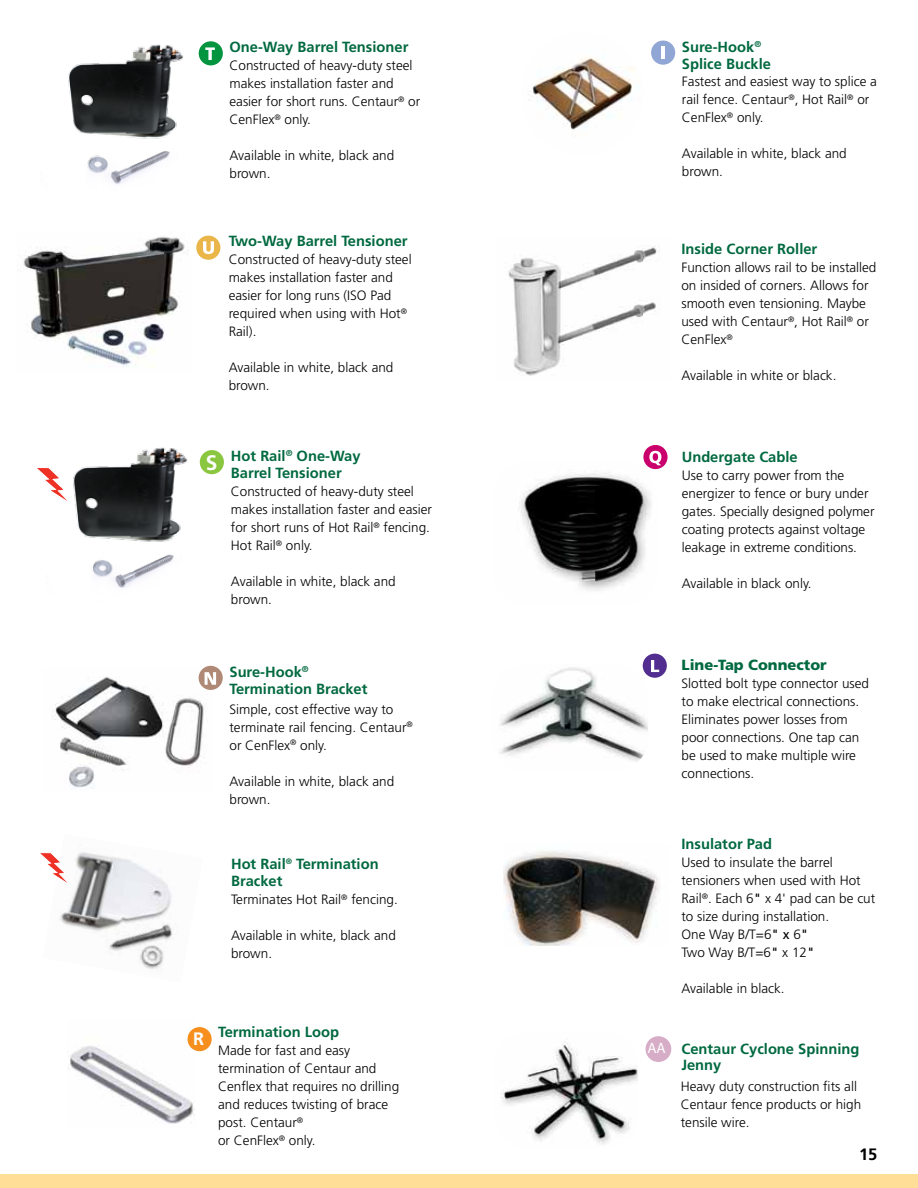
<style>
.page{position:relative;width:918px;height:1188px;background:#fff}
.page>*{position:absolute;margin:0;border:0;box-sizing:border-box;transform-origin:0 0}
.t1{font:700 21px "Frutiger";color:#fff}
.t2{font:700 18px "Frutiger";color:#fff}
.t3{font:700 16.5px "Frutiger";color:#000}
.t4{font:15px "Myriad Pro";color:#fff}
.t5{font:700 14.7px/17px "Frutiger";color:#006940}
.t6{font:900 14.7px "Frutiger";color:#006940}
.t7{font:300 13.5px/18px "Frutiger";color:#000}
.s1{font-weight:400}
</style>
<div class="page">
<div style="left:0;top:1174px;width:918px;height:14px;background:#ffdf97"></div>
<img style="left:52px;top:669px;width:156px;height:120px">
<div style="left:199px;top:666px;width:24px;height:24px;background:#af8976;border-radius:50%"></div>
<svg style="left:205px;top:672px;width:11px;height:13px"></svg>
<img style="left:521px;top:33px;width:122px;height:121px;border-radius:61px">
<div style="left:651px;top:41px;width:24px;height:24px;background:#90a7d6;border-radius:50%"></div>
<svg style="left:662px;top:46px;width:3px;height:13px"></svg>
<img style="left:68px;top:1028px;width:127px;height:96px">
<div style="left:188px;top:1027px;width:24px;height:24px;background:#f78f1e;border-radius:50%"></div>
<img style="left:508px;top:246px;width:151px;height:130px">
<div style="left:199px;top:41px;width:24px;height:24px;background:#02943f;border-radius:50%"></div>
<svg style="left:205px;top:47px;width:10px;height:13px"></svg>
<img style="left:68px;top:44px;width:115px;height:140px">
<div style="left:196px;top:236px;width:24px;height:24px;background:#eab649;border-radius:50%"></div>
<svg style="left:203px;top:241px;width:11px;height:13px"></svg>
<img style="left:17px;top:236px;width:171px;height:131px">
<div style="left:200px;top:450px;width:24px;height:24px;background:#8ac63f;border-radius:50%"></div>
<img style="left:73px;top:447px;width:114px;height:141px">
<svg style="left:37px;top:468px;width:30px;height:33px"></svg>
<img style="left:59px;top:852px;width:113px;height:117px">
<svg style="left:40px;top:852px;width:31px;height:34px"></svg>
<img style="left:501px;top:1039px;width:137px;height:105px">
<div style="left:646px;top:1036px;width:25px;height:26px;background:#d6acc6;border-radius:50%"></div>
<img style="left:503px;top:851px;width:156px;height:95px">
<img style="left:499px;top:665px;width:149px;height:97px">
<div style="left:643px;top:654px;width:24px;height:24px;background:#522e91;border-radius:50%"></div>
<svg style="left:651px;top:660px;width:8px;height:12px"></svg>
<img style="left:518px;top:464px;width:139px;height:127px">
<svg style="left:643px;top:445px;width:25px;height:24px"></svg>
<svg style="left:649px;top:451px;width:12px;height:14px"></svg>
<p class="t5" style="left:230px;top:39px;width:180px">One-Way Barrel Tensioner</p>
<p class="t7" style="left:230px;top:57px;width:192px">Constructed of heavy-duty steel makes installation faster and easier for short runs. Centaur<sup>®</sup> or<br>CenFlex<sup>®</sup> only.</p>
<p class="t7" style="left:230px;top:147px;width:166px">Available in white, black and brown.</p>
<p class="t5" style="left:229px;top:233px;width:180px">Two-Way Barrel Tensioner</p>
<p class="t7" style="left:229px;top:251px;width:185px">Constructed of heavy-duty steel makes installation faster and easier for long runs (ISO Pad required when using with Hot<sup>®<br></sup>Rail).</p>
<p class="t7" style="left:229px;top:359px;width:166px">Available in white, black and brown.</p>
<h1 class="t1" style="left:206px;top:450px;width:13px">S</h1>
<p class="t5" style="left:231px;top:447px;width:131px;line-height:17.7px">Hot Rail<sup>®</sup> One-Way<br>Barrel Tensioner</p>
<p class="t7" style="left:231px;top:483px;width:203px">Constructed of heavy-duty steel makes installation faster and easier for short runs of Hot Rail<sup>®</sup> fencing.<br>Hot Rail<sup>®</sup> only.</p>
<p class="t7" style="left:231px;top:573px;width:166px">Available in white, black and brown.</p>
<p class="t5" style="left:229px;top:664px;width:140px">Sure-Hook<sup>®<br></sup>Termination Bracket</p>
<p class="t7" style="left:230px;top:700px;width:185px">Simple, cost effective way to terminate rail fencing. Centaur<sup>® </sup>or CenFlex<sup>®</sup> only.</p>
<p class="t7" style="left:230px;top:772px;width:166px">Available in white, black and brown.</p>
<p class="t5" style="left:231px;top:855px;width:149px;line-height:17.7px">Hot Rail<sup>®</sup> Termination<br>B racket</p>
<p class="t7" style="left:231px;top:891px;width:168px">Terminates Hot Rail<sup>®</sup> fencing.</p>
<p class="t7" style="left:231px;top:927px;width:166px">Available in white, black and brown.</p>
<h2 class="t2" style="left:193px;top:1029px;width:12px">R</h2>
<p class="t5" style="left:218px;top:1024px;width:122px">Termination Loop</p>
<p class="t7" style="left:218px;top:1042px;width:183px">Made for fast and easy termination of Centaur and<br>Cenflex that requires no drilling and reduces twisting of brace post. Centaur<sup>®<br></sup>or CenFlex<sup>®</sup> only.</p>
<p class="t5" style="left:682px;top:38px;width:91px">Sure-Hook<sup>®<br></sup>Splice Buckle</p>
<p class="t7" style="left:682px;top:73px;width:197px">Fastest and easiest way to splice a rail fence. Centaur<sup>®</sup>, Hot Rail<sup>®</sup> or<br>CenFlex<sup>®</sup> only.</p>
<p class="t7" style="left:682px;top:145px;width:166px">Available in white, black and brown.</p>
<p class="t5" style="left:681px;top:241px;width:137px">Inside Corner Roller</p>
<p class="t7" style="left:681px;top:259px;width:197px">Function allows rail to be installed on insided of corners. Allows for smooth even tensioning. Maybe used with Centaur<sup>®</sup>, Hot Rail<sup>®</sup> or<br>CenFlex<sup>®</sup></p>
<p class="t7" style="left:681px;top:367px;width:157px">Available in white or black.</p>
<p class="t5" style="left:682px;top:448px;width:117px">Undergate Cable</p>
<p class="t7" style="left:682px;top:467px;width:194px">Use to carry power from the energizer to fence or bury under gates. Specially designed polymer coating protects against voltage leakage in extreme conditions.</p>
<p class="t7" style="left:682px;top:575px;width:131px">Available in black only.</p>
<p class="t6" style="left:682px;top:656px;width:147px">Line-Tap Connector</p>
<p class="t7" style="left:682px;top:675px;width:189px">Slotted bolt type connector used to make electrical connections.<br>Eliminates power losses from poor connections. One tap can be used to make multiple wire connections.</p>
<p class="t5" style="left:681px;top:836px;width:92px">Insulator Pad</p>
<p class="t7" style="left:681px;top:854px;width:195px">Used to insulate the barrel tensioners when used with Hot<br>Rail<sup>®</sup>. Each 6<span class="s1">"</span> x 4' pad can be cut to size during installation.<br>One Way B/T=6<span class="s1">" x</span> 6<span class="s1">"<br></span>Two Way B/T=6<span class="s1">"</span> x 12<span class="s1">"</span></p>
<p class="t7" style="left:681px;top:980px;width:105px">Available in black.</p>
<p class="t4" style="left:647px;top:1039px;width:20px">AA</p>
<p class="t5" style="left:681px;top:1040px;width:180px">Centaur Cyclone Spinning<br>Jenny</p>
<p class="t7" style="left:681px;top:1077px;width:182px">Heavy duty construction fits all<br>Centaur fence products or high tensile wire.</p>
<p class="t3" style="left:859px;top:1144px;width:20px">15</p>
</div>
